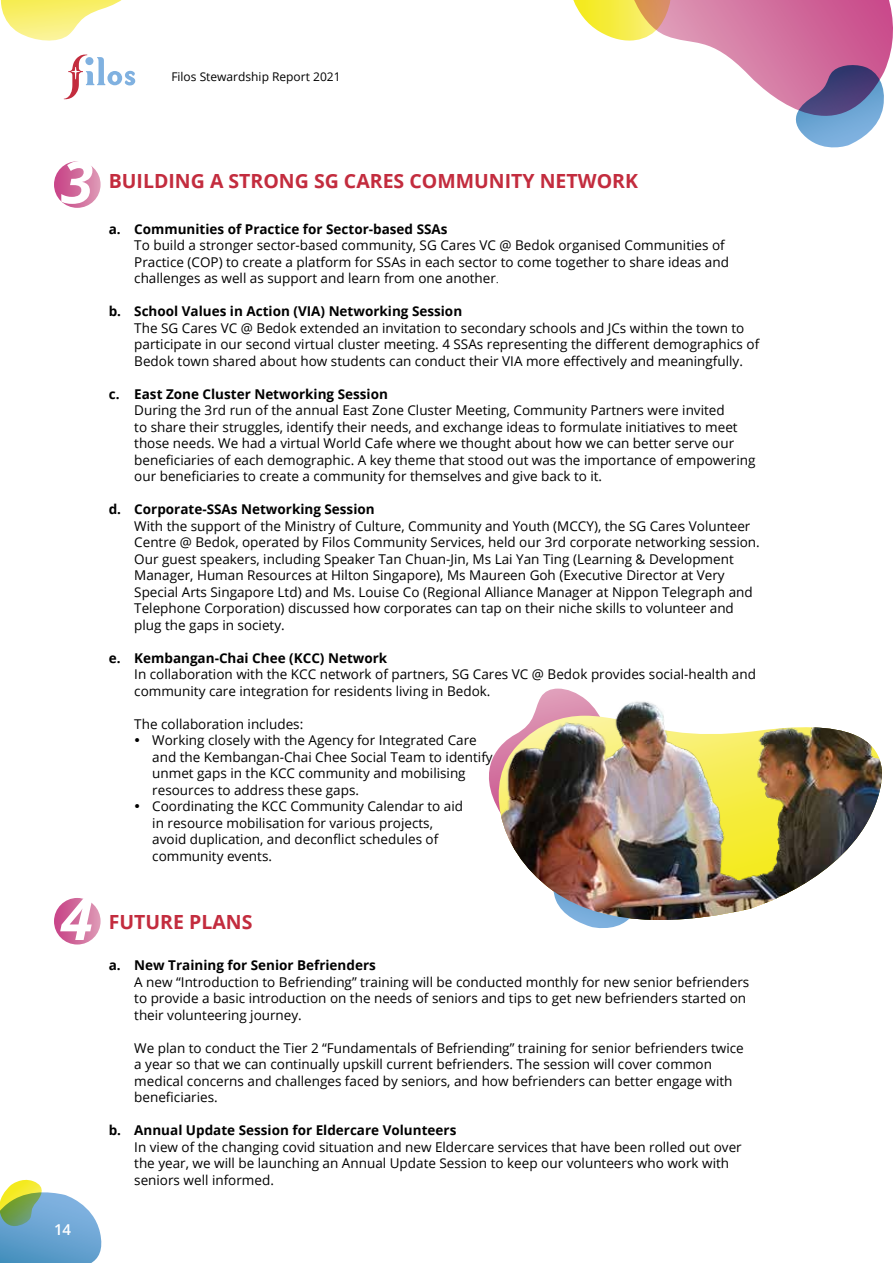
<style>
.page{position:relative;width:893px;height:1263px;background:#fff}
.page>*{position:absolute;margin:0;border:0;box-sizing:border-box;transform-origin:0 0}
.t1{font:italic 700 58.5px "Open Sans";color:#fff}
.t2{font:700 19.5px "Open Sans";color:#c32c3e}
.t3{font:600 15px "Open Sans";color:#fff}
.t4{font:13.5px/16.5px "Open Sans";color:#000}
.t5{font:700 13.5px "Open Sans";color:#000}
.t6{font:12px "Open Sans";color:#000}
.s1{font-weight:300}
</style>
<div class="page">
<svg style="left:0;top:0;width:122px;height:41px"></svg>
<svg style="left:0;top:1179px;width:102px;height:84px"></svg>
<svg style="left:64px;top:54px;width:71px;height:45px"></svg>
<svg style="left:573px;top:0;width:320px;height:148px"></svg>
<svg style="left:575px;top:920px;width:53px;height:8px"></svg>
<div style="left:54px;top:161px;width:47px;height:47px;background:linear-gradient(to right,#c63f84,#de9eb8);border-radius:23px"></div>
<div style="left:54px;top:898px;width:47px;height:46px;background:linear-gradient(to right,#c63f84,#de9db8);border-radius:23px"></div>
<img style="left:489px;top:688px;width:393px;height:232px">
<p class="t6" style="left:171px;top:69px;width:171px">Filos Stewardship Report 2021</p>
<h1 class="t1" style="left:61px;top:141px;width:34px">3</h1>
<h1 class="t1" style="left:61px;top:877px;width:34px">4</h1>
<p class="t3" style="left:54px;top:1220px;width:19px">14</p>
<h2 class="t2" style="left:109px;top:168px;width:531px">BUILDING A STRONG SG CARES COMMUNITY NETWORK</h2>
<p class="t5" style="left:109px;top:219px;width:340px">a. Communities of Practice for Sector-based SSAs</p>
<p class="t4" style="left:134px;top:237px;width:596px">To build a stronger sector-based community, SG Cares VC @ Bedok organised Communities of<br>Practice (COP) to create a platform for SSAs in each sector to come together to share ideas and challenges as well as support and learn from one another<span class="s1">.</span></p>
<p class="t5" style="left:109px;top:302px;width:355px">b. School Values in Action (VIA) Networking Session</p>
<p class="t4" style="left:134px;top:319px;width:626px">The SG Cares VC @ Bedok extended an invitation to secondary schools and JCs within the town to participate in our second virtual cluster meeting. 4 SSAs representing the different demographics of<br>Bedok town shared about how students can conduct their VIA more effectively and meaningfully.</p>
<p class="t5" style="left:109px;top:384px;width:281px">c. East Zone Cluster Networking Session</p>
<p class="t4" style="left:134px;top:402px;width:623px">During the 3rd run of the annual East Zone Cluster Meeting, Community Partners were invited<br>to share their struggles, identify their needs, and exchange ideas to formulate initiatives to meet those needs. We had a virtual World Cafe where we thought about how we can better serve our beneficiaries of each demographic. A key theme that stood out was the importance of empowering our beneficiaries to create a community for themselves and give back to it.</p>
<p class="t5" style="left:109px;top:500px;width:267px">d. Corporate-SSAs Networking Session</p>
<p class="t4" style="left:134px;top:517px;width:627px">With the support of the Ministry of Culture, Community and Youth (MCCY), the SG Cares Volunteer Centre @ Bedok, operated by Filos Community Services, held our 3rd corporate networking session.<br>Our guest speakers, including Speaker Tan Chuan-Jin, Ms Lai Yan Ting (Learning &amp; Development Manager, Human Resources at Hilton Singapore), Ms Maureen Goh (Executive Director at Very Special Arts Singapore Ltd) and Ms. Louise Co (Regional Alliance Manager at Nippon Telegraph and Telephone Corporation) discussed how corporates can tap on their niche skills to volunteer and plug the gaps in society.</p>
<p class="t5" style="left:109px;top:648px;width:280px">e. Kembangan-Chai Chee (KCC) Network</p>
<p class="t4" style="left:134px;top:665px;width:623px">In collaboration with the KCC network of partners, SG Cares VC @ Bedok provides social-health and community care integration for residents living in Bedok.</p>
<p class="t4" style="left:134px;top:715px;width:171px">The collaboration includes:</p>
<p class="t4" style="left:152px;top:731px;width:342px;text-indent:-18px">• Working closely with the Agency for Integrated Care and the Kembangan-Chai Chee Social Team to identify unmet gaps in the KCC community and mobilising resources to address these gaps.</p>
<p class="t4" style="left:152px;top:797px;width:312px;text-indent:-18px">• Coordinating the KCC Community Calendar to aid in resource mobilisation for various projects, avoid duplication, and deconflict schedules of community events.</p>
<h2 class="t2" style="left:109px;top:908px;width:145px">FUTURE PLANS</h2>
<p class="t5" style="left:109px;top:956px;width:269px">a. New Training for Senior Befrienders</p>
<p class="t4" style="left:134px;top:973px;width:616px">A new “Introduction to Befriending” training will be conducted monthly for new senior befrienders to provide a basic introduction on the needs of seniors and tips to get new befrienders started on their volunteering journey.</p>
<p class="t4" style="left:134px;top:1039px;width:611px">We plan to conduct the Tier 2 “Fundamentals of Befriending” training for senior befrienders twice a year so that we can continually upskill current befrienders. The session will cover common medical concerns and challenges faced by seniors, and how befrienders can better engage with beneficiaries.</p>
<p class="t5" style="left:109px;top:1121px;width:349px">b. Annual Update Session for Eldercare Volunteers</p>
<p class="t4" style="left:134px;top:1138px;width:609px">In view of the changing covid situation and new Eldercare services that have been rolled out over the year, we will be launching an Annual Update Session to keep our volunteers who work with seniors well informed.</p>
</div>
